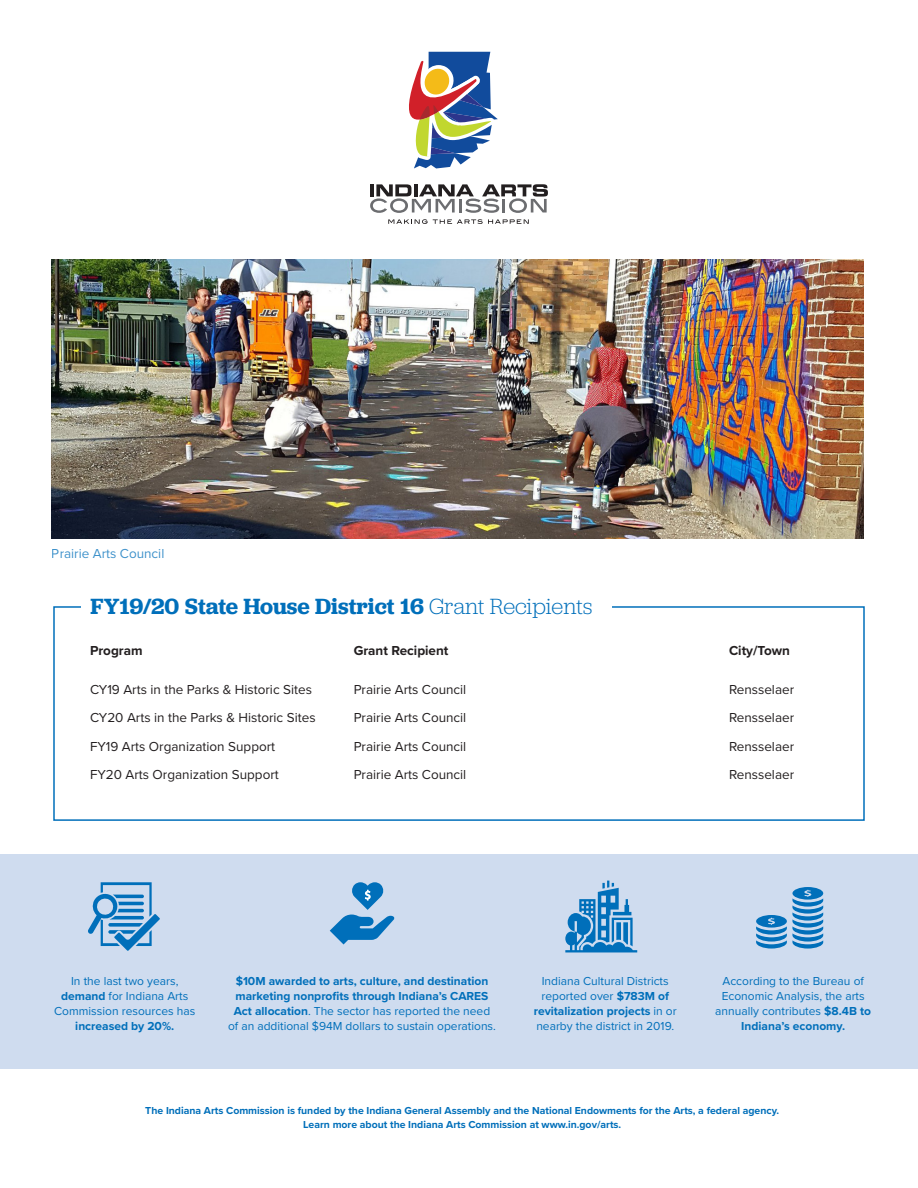
<style>
.page{position:relative;width:918px;height:1188px;background:#fff}
.page>*{position:absolute;margin:0;border:0;box-sizing:border-box;transform-origin:0 0}
.t1{font:600 22.95px "Jubilat";letter-spacing:-.005em;color:#006fba}
.bc{font:13.5px "Proxima Nova";color:#231f20}
.t2{font:700 13.5px "Proxima Nova";color:#231f20}
.t3{font:13.5px "Proxima Nova";color:#006fba}
.bc-2{font:12px/15px "Proxima Nova";color:#006fba;text-align:center}
.bc-3{font:700 12px/15px "Proxima Nova";color:#006fba;text-align:center}
.bc-4{font:700 10.5px/13.5px "Proxima Nova";color:#006fba;text-align:center}
.s1{font-weight:300}
.s2{font-weight:400}
.s3{font-weight:700}
</style>
<div class="page">
<svg style="left:370px;top:52px;width:178px;height:161px"></svg>
<svg style="left:388px;top:219px;width:141px;height:5px"></svg>
<div style="left:53px;top:606px;width:812px;height:215px;border:2px solid #006fba"></div>
<div style="left:81px;top:592px;width:531px;height:32px;background:#fff"></div>
<div style="left:0;top:854px;width:918px;height:215px;background:#cfdcef"></div>
<svg style="left:88px;top:882px;width:72px;height:69px"></svg>
<svg style="left:565px;top:881px;width:72px;height:71px"></svg>
<svg style="left:756px;top:887px;width:67px;height:62px"></svg>
<svg style="left:330px;top:882px;width:65px;height:63px"></svg>
<img style="left:52px;top:259px;width:811px;height:279px">
<p class="t3" style="left:52px;top:543px;width:114px">Prairie Arts Council</p>
<p class="t1" style="left:91px;top:592px;width:503px">FY19/20 State House District 16 <span class="s1">Grant Recipients</span></p>
<p class="t2" style="left:354px;top:640px;width:96px">Grant Recipient</p>
<p class="bc" style="left:354px;top:679px;width:114px">Prairie Arts Council</p>
<p class="bc" style="left:354px;top:708px;width:114px">Prairie Arts Council</p>
<p class="bc" style="left:354px;top:736px;width:114px">Prairie Arts Council</p>
<p class="bc" style="left:354px;top:765px;width:114px">Prairie Arts Council</p>
<p class="t2" style="left:90px;top:640px;width:54px">Program</p>
<p class="bc" style="left:90px;top:679px;width:223px">CY19 Arts in the Parks &amp; Historic Sites</p>
<p class="bc" style="left:90px;top:708px;width:227px">CY20 Arts in the Parks &amp; Historic Sites</p>
<p class="bc" style="left:90px;top:736px;width:187px">FY19 Arts Organization Support</p>
<p class="bc" style="left:90px;top:765px;width:190px">FY20 Arts Organization Support</p>
<p class="t2" style="left:729px;top:640px;width:63px">City/Town</p>
<p class="bc" style="left:729px;top:679px;width:67px">Rensselaer</p>
<p class="bc" style="left:729px;top:708px;width:67px">Rensselaer</p>
<p class="bc" style="left:729px;top:736px;width:67px">Rensselaer</p>
<p class="bc" style="left:729px;top:765px;width:67px">Rensselaer</p>
<p class="bc-3" style="left:228px;top:973px;width:269px">$10M awarded to arts, culture, and destination marketing nonprofits through Indiana’s CARES Act allocation<span class="s2">. The sector has reported the need of an additional $94M dollars to sustain operations.</span></p>
<p class="bc-2" style="left:54px;top:973px;width:143px">In the last two years, <span class="s3">demand</span> for Indiana Arts<br>Commission resources has <span class="s3">increased by 20%.</span></p>
<p class="bc-2" style="left:534px;top:973px;width:145px">Indiana Cultural Districts reported over <span class="s3">$783M of revitalization projects</span> in or nearby the district in 2019.</p>
<p class="bc-2" style="left:715px;top:973px;width:157px">According to the Bureau of<br>Economic Analysis, the arts annually contributes <span class="s3">$8.4B to<br>Indiana’s economy.</span></p>
<p class="bc-4" style="left:145px;top:1104px;width:635px">The Indiana Arts Commission is funded by the Indiana General Assembly and the National Endowments for the Arts, a federal agency.<br>Learn more about the Indiana Arts Commission at www.in.gov/arts.</p>
</div>
